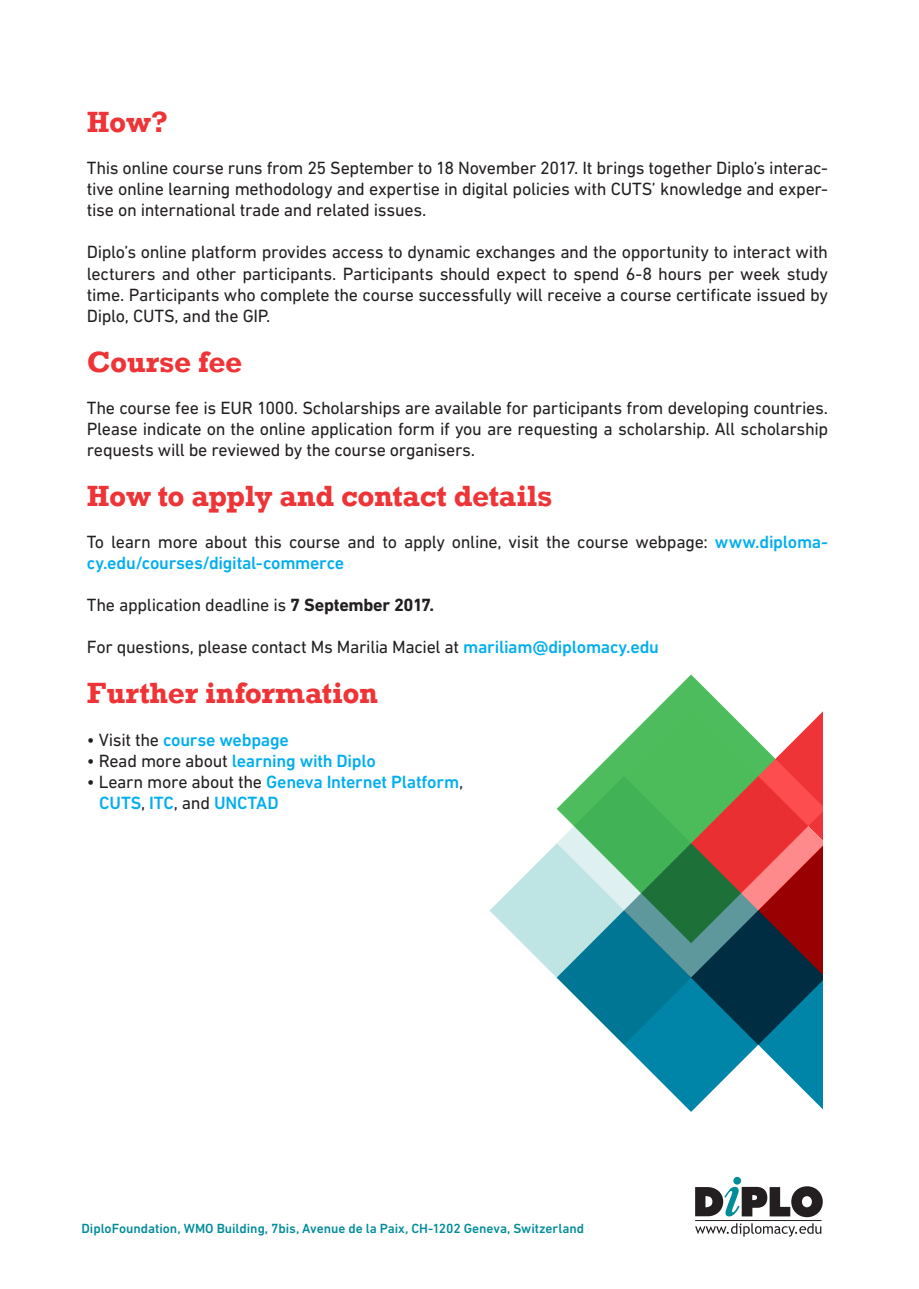
<style>
.page{position:relative;width:919px;height:1289px;background:#fff}
.page>*{position:absolute;margin:0;border:0;box-sizing:border-box;transform-origin:0 0}
.t1{font:700 30px "Rockwell";letter-spacing:-.01em;color:#ee3436}
.t2{font:18px/21px "DIN Next LT Pro";letter-spacing:-.02em;color:#231f20;text-align:justify}
.t3{font:500 18px/21px "DIN Next LT Pro";letter-spacing:-.015em;color:#00aeef}
.t4{font:500 13.5px "DIN Next LT Pro";color:#008c99}
.s1{font-weight:500;color:#00aeef}
.s2{font-weight:700}
.s3{font-weight:400;color:#231f20}
</style>
<div class="page">
<svg style="left:695px;top:1223px;width:126px;height:13px"></svg>
<hr style="left:695px;top:1220px;width:126px;height:1px;background:#231f20">
<svg style="left:695px;top:1176px;width:127px;height:41px"></svg>
<svg style="left:489px;top:844px;width:67px;height:133px"></svg>
<svg style="left:556px;top:977px;width:135px;height:134px"></svg>
<svg style="left:556px;top:943px;width:68px;height:34px;background:#3393a9"></svg>
<svg style="left:556px;top:674px;width:170px;height:269px"></svg>
<svg style="left:624px;top:776px;width:67px;height:268px;background:#2a9376"></svg>
<svg style="left:691px;top:709px;width:131px;height:402px;background:#787570"></svg>
<h1 class="t1" style="left:87px;top:104px;width:83px">How?</h1>
<p class="t2" style="left:87px;top:158px;width:742px">This online course runs from 25 September to 18 November 2017. It brings together Diplo’s interac&shy;tive online learning methodology and expertise in digital policies with CUTS’ knowledge and exper&shy;tise on international trade and related issues.</p>
<p class="t2" style="left:87px;top:242px;width:742px">Diplo’s online platform provides access to dynamic exchanges and the opportunity to interact with lecturers and other participants. Participants should expect to spend 6-8 hours per week study time. Participants who complete the course successfully will receive a course certificate issued by Diplo, CUTS, and the GIP.</p>
<h1 class="t1" style="left:87px;top:343px;width:157px">Course fee</h1>
<p class="t2" style="left:87px;top:397px;width:742px">The course fee is EUR 1000. Scholarships are available for participants from developing countries.<br>Please indicate on the online application form if you are requesting a scholarship. All scholarship requests will be reviewed by the course organisers.</p>
<h1 class="t1" style="left:87px;top:478px;width:467px">How to apply and contact details</h1>
<p class="t2" style="left:87px;top:531px;width:742px">To learn more about this course and to apply online, visit the course webpage: <span class="s1">www.diploma&shy;cy.edu/courses/digital-commerce</span></p>
<p class="t2" style="left:87px;top:594px;width:348px">The application deadline is <span class="s2">7 September 2017.</span></p>
<p class="t2" style="left:87px;top:636px;width:573px">For questions, please contact Ms Marilia Maciel at <span class="s1">mariliam@diplomacy.edu</span></p>
<h1 class="t1" style="left:87px;top:675px;width:292px">Further information</h1>
<p class="t3" style="left:87px;top:728px;width:203px"><span class="s3">• Visit the</span> course webpage</p>
<p class="t3" style="left:87px;top:749px;width:290px"><span class="s3">• Read more about</span> learning with Diplo</p>
<p class="t3" style="left:99px;top:770px;width:365px;text-indent:-12px"><span class="s3">• Learn more about the</span> Geneva Internet Platform<span class="s3">,<br></span>CUTS<span class="s3">,</span> ITC<span class="s3">, and</span> UNCTAD</p>
<p class="t4" style="left:81px;top:1220px;width:504px">DiploFoundation, WMO Building, 7bis, Avenue de la Paix, CH-1202 Geneva, Switzerland</p>
</div>
